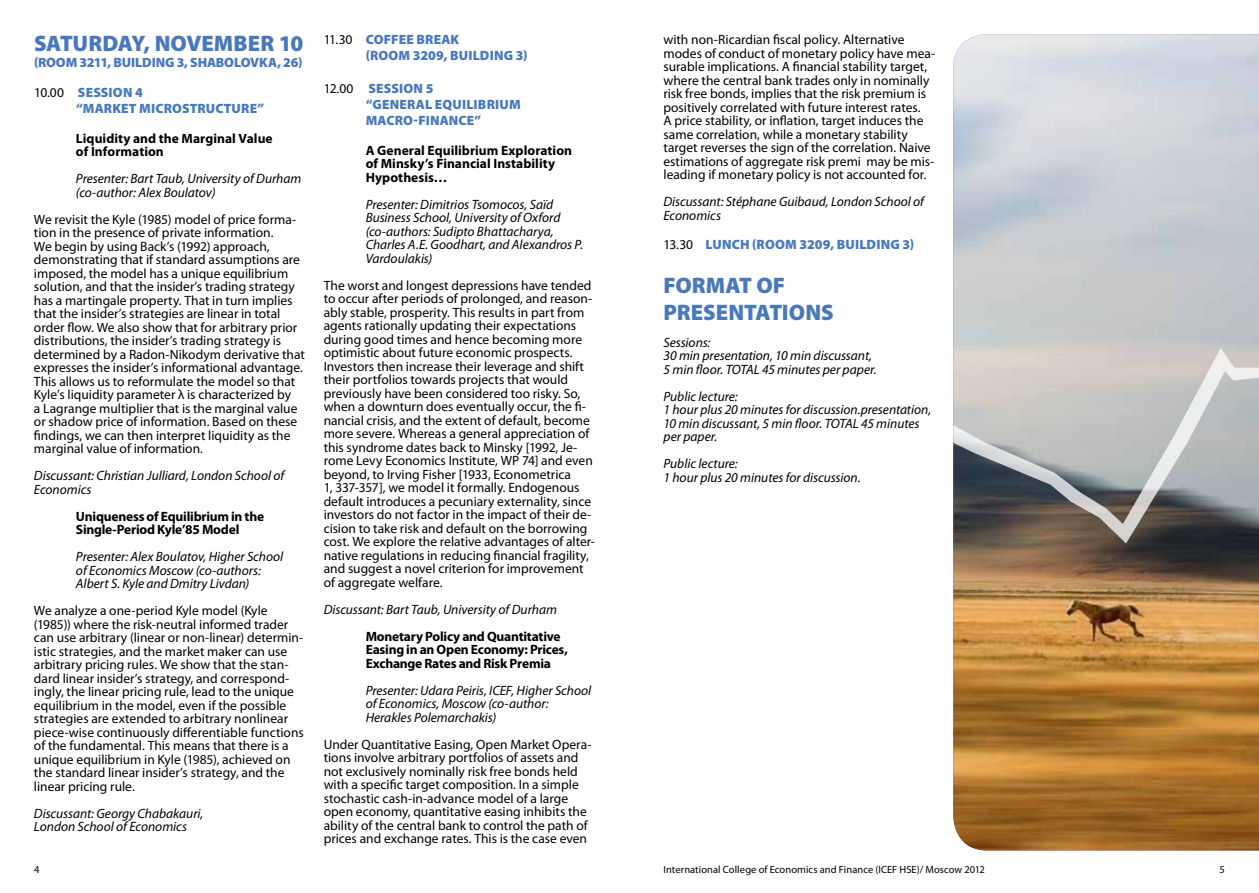
<style>
.page{position:relative;width:1259px;height:893px;background:#fff}
.page>*{position:absolute;margin:0;border:0;box-sizing:border-box;transform-origin:0 0}
.t1{font:900 22.5px/27px "Myriad Pro";color:#4978bc}
.t2{font:13.5px/13.5px "Myriad Pro";color:#000}
.t3{font:italic 13.5px/13.5px "Myriad Pro";letter-spacing:-.005em;color:#000}
.t4{font:700 13.5px/13.5px "Myriad Pro";letter-spacing:-.01em;color:#000}
.t5{font:900 13.5px/16.2px "Myriad Pro";letter-spacing:.01em;color:#4978bc}
.t6{font:900 13.5px/29.7px "Myriad Pro";letter-spacing:-.01em;color:#4978bc}
.t7{font:10.5px "Myriad Pro";letter-spacing:.005em;color:#000}
.s1{font-weight:400;color:#000}
</style>
<div class="page">
<img style="left:953px;top:34px;width:306px;height:816px">
<svg style="left:953px;top:348px;width:306px;height:195px;background:#a3a2a1"></svg>
<h1 class="t1" style="left:34px;top:29px;width:271px">SATURDAY, NOVEMBER 10</h1>
<p class="t6" style="left:34px;top:47px;width:270px">(ROOM 3211, BUILDING 3, SHABOLOVKA, 26)<br><span class="s1">10.00</span> SESSION 4</p>
<p class="t5" style="left:76px;top:100px;width:190px">“MARKET MICROSTRUCTURE”</p>
<p class="t4" style="left:76px;top:131px;width:198px">Liquidity and the Marginal Value of Information</p>
<p class="t3" style="left:76px;top:172px;width:227px">Presenter: Bart Taub, University of Durham (co-author: Alex Boulatov)</p>
<p class="t2" style="left:34px;top:212px;width:272px">We revisit the Kyle (1985) model of price forma&shy;tion in the presence of private information.<br>We begin by using Back’s (1992) approach, demonstrating that if standard assumptions are imposed, the model has a unique equilibrium solution, and that the insider’s trading strategy has a martingale property. That in turn implies that the insider’s strategies are linear in total order flow. We also show that for arbitrary prior distributions, the insider’s trading strategy is determined by a Radon-Nikodym derivative that expresses the insider’s informational advantage.<br>This allows us to reformulate the model so that Kyle’s liquidity parameter λ is characterized by<br>a Lagrange multiplier that is the marginal value or shadow price of information. Based on these findings, we can then interpret liquidity as the marginal value of information.</p>
<p class="t3" style="left:34px;top:469px;width:252px">Discussant: Christian Julliard, London School of<br>Economics</p>
<p class="t4" style="left:76px;top:509px;width:190px">Uniqueness of Equilibrium in the<br>Single-Period Kyle’85 Model</p>
<p class="t3" style="left:76px;top:550px;width:209px">Presenter: Alex Boulatov, Higher School of Economics Moscow (co-authors:<br>Albert S. Kyle and Dmitry Livdan)</p>
<p class="t2" style="left:34px;top:604px;width:271px">We analyze a one-period Kyle model (Kyle (1985)) where the risk-neutral informed trader can use arbitrary (linear or non-linear) determin&shy;istic strategies, and the market maker can use arbitrary pricing rules. We show that the stan&shy;dard linear insider’s strategy, and correspond&shy;ingly, the linear pricing rule, lead to the unique equilibrium in the model, even if the possible strategies are extended to arbitrary nonlinear piece-wise continuously differentiable functions of the fundamental. This means that there is a unique equilibrium in Kyle (1985), achieved on the standard linear insider’s strategy, and the linear pricing rule.</p>
<p class="t3" style="left:34px;top:806px;width:171px">Discussant: Georgy Chabakauri,<br>London School of Economics</p>
<p class="t5" style="left:366px;top:31px;width:163px;text-indent:-42px"><span class="s1">11.30</span> COFFEE BREAK<br>(ROOM 3209, BUILDING 3)</p>
<p class="t5" style="left:324px;top:80px;width:111px"><span class="s1">12.00</span> SESSION 5</p>
<p class="t5" style="left:366px;top:96px;width:156px">“GENERAL EQUILIBRIUM</p>
<p class="t5" style="left:324px;top:112px;width:28px">M</p>
<p class="t5" style="left:377px;top:112px;width:105px">ACRO-FINANCE”</p>
<p class="t4" style="left:366px;top:143px;width:208px">A General Equilibrium Exploration of Minsky’s Financial Instability<br>Hypothesis…</p>
<p class="t3" style="left:366px;top:197px;width:219px">Presenter: Dimitrios Tsomocos, Saïd Business School, University of Oxford (co-authors: Sudipto Bhattacharya, Charles A.E. Goodhart, and Alexandros P.<br>Vardoulakis)</p>
<p class="t2" style="left:324px;top:278px;width:273px">The worst and longest depressions have tended to occur after periods of prolonged, and reason&shy;ably stable, prosperity. This results in part from agents rationally updating their expectations during good times and hence becoming more optimistic about future economic prospects.<br>Investors then increase their leverage and shift their portfolios towards projects that would previously have been considered too risky. So, when a downturn does eventually occur, the fi&shy;nancial crisis, and the extent of default, become more severe. Whereas a general appreciation of this syndrome dates back to Minsky [1992, Je&shy;rome Levy Economics Institute, WP 74] and even beyond, to Irving Fisher [1933, Econometrica<br>1, 337-357], we model it formally. Endogenous default introduces a pecuniary externality, since investors do not factor in the impact of their de&shy;cision to take risk and default on the borrowing cost. We explore the relative advantages of alter&shy;native regulations in reducing financial fragility, and suggest a novel criterion for improvement of aggregate welfare.</p>
<p class="t3" style="left:324px;top:602px;width:235px">Discussant: Bart Taub, University of Durham</p>
<p class="t4" style="left:366px;top:629px;width:204px">Monetary Policy and Quantitative<br>Easing in an Open Economy: Prices,<br>Exchange Rates and Risk Premia</p>
<p class="t3" style="left:366px;top:683px;width:227px">Presenter: Udara Peiris, ICEF, Higher School of Economics, Moscow (co-author:<br>Herakles Polemarchakis)</p>
<p class="t2" style="left:324px;top:737px;width:269px">Under Quantitative Easing, Open Market Opera&shy;tions involve arbitrary portfolios of assets and not exclusively nominally risk free bonds held with a specific target composition. In a simple stochastic cash-in-advance model of a large open economy, quantitative easing inhibits the ability of the central bank to control the path of prices and exchange rates. This is the case even</p>
<p class="t2" style="left:663px;top:33px;width:273px">with non-Ricardian fiscal policy. Alternative modes of conduct of monetary policy have mea&shy;surable implications. A financial stability target, where the central bank trades only in nominally risk free bonds, implies that the risk premium is positively correlated with future interest rates.<br>A price stability, or inflation, target induces the same correlation, while a monetary stability target reverses the sign of the correlation. Naive estimations of aggregate risk premi may be mis&shy;leading if monetary policy is not accounted for.</p>
<p class="t3" style="left:663px;top:195px;width:262px">Discussant: Stéphane Guibaud, London School of<br>Economics</p>
<p class="t5" style="left:663px;top:236px;width:252px"><span class="s1">13.30</span> LUNCH (ROOM 3209, BUILDING 3)</p>
<h1 class="t1" style="left:663px;top:271px;width:156px">FORMAT OF<br>PRESENTATIONS</h1>
<p class="t3" style="left:663px;top:335px;width:215px">Sessions:<br>30 min presentation, 10 min discussant,<br>5 min floor. TOTAL 45 minutes per paper.</p>
<p class="t3" style="left:663px;top:389px;width:269px">Public lecture:<br>1 hour plus 20 minutes for discussion.presentation,<br>10 min discussant, 5 min floor. TOTAL 45 minutes per paper.</p>
<p class="t3" style="left:663px;top:457px;width:198px">Public lecture:<br>1 hour plus 20 minutes for discussion.</p>
<p class="t7" style="left:34px;top:863px;width:7px">4</p>
<p class="t7" style="left:663px;top:863px;width:323px">International College of Economics and Finance (ICEF HSE)/ Moscow 2012</p>
<p class="t7" style="left:1219px;top:863px;width:7px">5</p>
</div>
